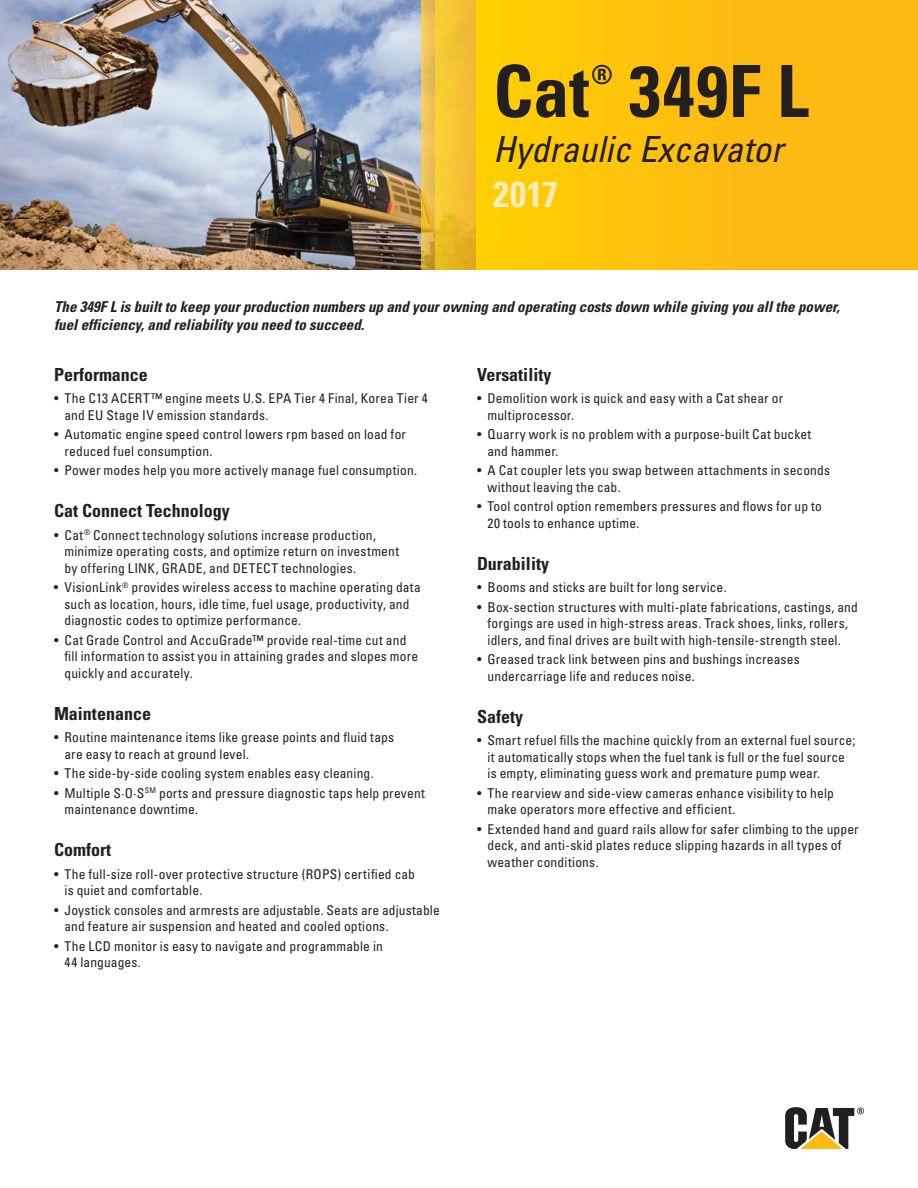
<style>
.page{position:relative;width:918px;height:1188px;background:#fff}
.page>*{position:absolute;margin:0;border:0;box-sizing:border-box;transform-origin:0 0}
.t1{font:700 condensed 72px "Univers LT Std";letter-spacing:.01em;color:#231f20}
.t2{font:italic condensed 36px/45px "Univers LT Std";color:#231f20}
.t3{font:700 condensed 26.25px "Univers LT Std";color:#231f20}
.t4{font:700 condensed 18px "Univers LT Std";color:#231f20}
.t5{font:italic 700 condensed 15px/18px "Univers LT Std";color:#231f20}
.t6{font:condensed 13.5px/16.5px "Univers LT Std";letter-spacing:.015em;color:#231f20}
.s1{font-weight:700;font-style:normal;color:#ffedbc}
.s2{font-weight:700;font-style:normal;color:#ffecbb}
</style>
<div class="page">
<svg style="left:785px;top:1107px;width:79px;height:42px"></svg>
<img style="left:0;top:0;width:435px;height:270px">
<svg style="left:475px;top:0;width:443px;height:270px;background:#fdc00d"></svg>
<svg style="left:435px;top:0;width:40px;height:270px;background:#f2c130"></svg>
<div style="left:494px;top:182px;width:62px;height:25px;background:#ffcc03"></div>
<h1 class="t1" style="left:493px;top:57px;width:98px">Cat</h1>
<h3 class="t3" style="left:591px;top:62px;width:23px">®</h3>
<h1 class="t1" style="left:629px;top:57px;width:181px">349F L</h1>
<h2 class="t2" style="left:493px;top:129px;width:291px">Hydraulic Excavator<br><span class="s1">20</span><span class="s2">17</span></h2>
<p class="t5" style="left:54px;top:299px;width:787px">The 349F L is built to keep your production numbers up and your owning and operating costs down while giving you all the power, fuel efficiency, and reliability you need to succeed.</p>
<h3 class="t4" style="left:54px;top:366px;width:95px">Performance</h3>
<p class="t6" style="left:65px;top:391px;width:365px;text-indent:-11px">• The C13 ACERT™ engine meets U.S. EPA Tier 4 Final, Korea Tier 4 and EU Stage IV emission standards.</p>
<p class="t6" style="left:65px;top:427px;width:343px;text-indent:-11px">• Automatic engine speed control lowers rpm based on load for reduced fuel consumption.</p>
<p class="t6" style="left:54px;top:463px;width:365px">• Power modes help you more actively manage fuel consumption.</p>
<h3 class="t4" style="left:54px;top:502px;width:177px">Cat Connect Technology</h3>
<p class="t6" style="left:64px;top:527px;width:336px;text-indent:-10px">• Cat<sup>®</sup> Connect technology solutions increase production, minimize operating costs, and optimize return on investment by offering LINK, GRADE, and DETECT technologies.</p>
<p class="t6" style="left:65px;top:580px;width:358px;text-indent:-11px">• VisionLink<sup>®</sup> provides wireless access to machine operating data such as location, hours, idle time, fuel usage, productivity, and diagnostic codes to optimize performance.</p>
<p class="t6" style="left:65px;top:632px;width:355px;text-indent:-11px">• Cat Grade Control and AccuGrade™ provide real-time cut and fill information to assist you in attaining grades and slopes more quickly and accurately.</p>
<h3 class="t4" style="left:54px;top:705px;width:99px">Maintenance</h3>
<p class="t6" style="left:65px;top:730px;width:331px;text-indent:-11px">• Routine maintenance items like grease points and fluid taps are easy to reach at ground level.</p>
<p class="t6" style="left:54px;top:766px;width:321px">• The side-by-side cooling system enables easy cleaning.</p>
<p class="t6" style="left:65px;top:785px;width:362px;text-indent:-11px">• Multiple S∙O∙S<sup>SM</sup> ports and pressure diagnostic taps help prevent maintenance downtime.</p>
<h3 class="t4" style="left:54px;top:841px;width:59px">Comfort</h3>
<p class="t6" style="left:65px;top:866px;width:352px;text-indent:-11px">• The full-size roll-over protective structure (ROPS) certified cab is quiet and comfortable.</p>
<p class="t6" style="left:65px;top:902px;width:377px;text-indent:-11px">• Joystick consoles and armrests are adjustable. Seats are adjustable and feature air suspension and heated and cooled options.</p>
<p class="t6" style="left:65px;top:938px;width:320px;text-indent:-11px">• The LCD monitor is easy to navigate and programmable in<br>44 languages.</p>
<h3 class="t4" style="left:477px;top:366px;width:76px">Versatility</h3>
<p class="t6" style="left:488px;top:391px;width:297px;text-indent:-11px">• Demolition work is quick and easy with a Cat shear or multiprocessor.</p>
<p class="t6" style="left:488px;top:427px;width:325px;text-indent:-11px">• Quarry work is no problem with a purpose-built Cat bucket and hammer.</p>
<p class="t6" style="left:488px;top:463px;width:344px;text-indent:-11px">• A Cat coupler lets you swap between attachments in seconds without leaving the cab.</p>
<p class="t6" style="left:488px;top:499px;width:336px;text-indent:-11px">• Tool control option remembers pressures and flows for up to<br>20 tools to enhance uptime.</p>
<h3 class="t4" style="left:477px;top:555px;width:73px">Durability</h3>
<p class="t6" style="left:477px;top:580px;width:251px">• Booms and sticks are built for long service.</p>
<p class="t6" style="left:477px;top:599px;width:382px;text-align:center">• Box-section structures with multi-plate fabrications, castings, and forgings are used in high-stress areas. Track shoes, links, rollers, idlers, and final drives are built with high-tensile-strength steel.</p>
<p class="t6" style="left:488px;top:652px;width:314px;text-indent:-11px">• Greased track link between pins and bushings increases undercarriage life and reduces noise.</p>
<h3 class="t4" style="left:477px;top:708px;width:48px">Safety</h3>
<p class="t6" style="left:488px;top:733px;width:369px;text-indent:-11px">• Smart refuel fills the machine quickly from an external fuel source; it automatically stops when the fuel tank is full or the fuel source is empty, eliminating guess work and premature pump wear.</p>
<p class="t6" style="left:488px;top:785px;width:348px;text-indent:-11px">• The rearview and side-view cameras enhance visibility to help make operators more effective and efficient.</p>
<p class="t6" style="left:488px;top:821px;width:373px;text-indent:-11px">• Extended hand and guard rails allow for safer climbing to the upper deck, and anti-skid plates reduce slipping hazards in all types of weather conditions.</p>
</div>
